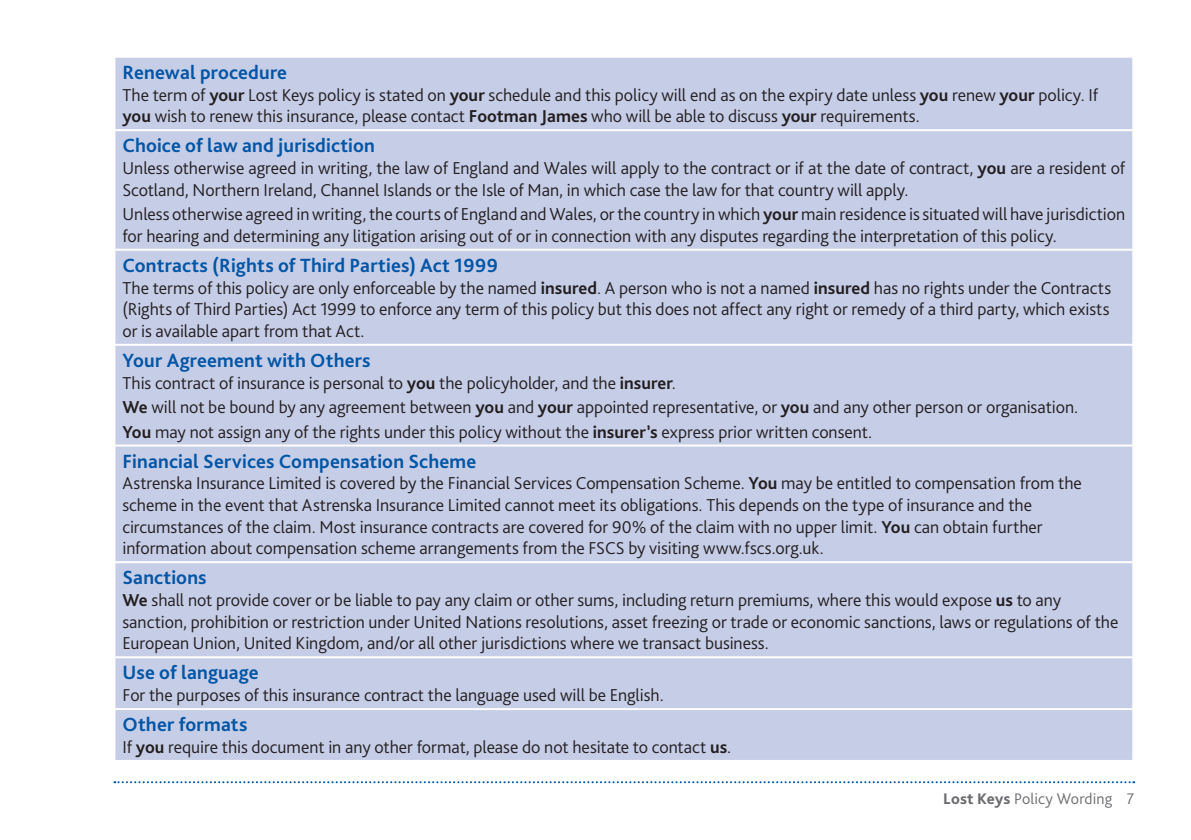
<style>
.page{position:relative;width:1191px;height:840px;background:#fff}
.page>*{position:absolute;margin:0;border:0;box-sizing:border-box;transform-origin:0 0}
.t1{font:700 20px "Bliss Pro";letter-spacing:.01em;color:#0155a5}
.t2{font:300 18px/21.6px "Bliss Pro";color:#231f20}
.t3{font:300 16px "Bliss Pro";letter-spacing:.01em;color:#6c6d70}
.s1{font-weight:700}
.s2{font-weight:800}
</style>
<div class="page">
<svg style="left:114px;top:781px;width:1020px;height:1px"></svg>
<div style="left:115px;top:58px;width:1017px;height:701px;background:#c6cde7"></div>
<hr style="left:113px;top:129px;width:1021px;height:2px;background:#fff">
<hr style="left:113px;top:248px;width:1021px;height:2px;background:#fff">
<hr style="left:113px;top:343px;width:1021px;height:2px;background:#fff">
<hr style="left:113px;top:444px;width:1021px;height:2px;background:#fff">
<hr style="left:113px;top:561px;width:1021px;height:2px;background:#fff">
<hr style="left:113px;top:656px;width:1021px;height:2px;background:#fff">
<hr style="left:113px;top:707px;width:1021px;height:2px;background:#fff">
<p class="t1" style="left:122px;top:60px;width:166px">Renewal procedure</p>
<p class="t2" style="left:122px;top:83px;width:977px">The term of <span class="s1">your</span> Lost Keys policy is stated on <span class="s1">your</span> schedule and this policy will end as on the expiry date unless <span class="s1">you</span> renew <span class="s1">your</span> policy. If <span class="s1">you</span> wish to renew this insurance, please contact <span class="s1">Footman James</span> who will be able to discuss <span class="s1">your</span> requirements.</p>
<p class="t1" style="left:122px;top:133px;width:254px">Choice of law and jurisdiction</p>
<p class="t2" style="left:122px;top:157px;width:1004px">Unless otherwise agreed in writing, the law of England and Wales will apply to the contract or if at the date of contract, <span class="s1">you</span> are a resident of<br>Scotland, Northern Ireland, Channel Islands or the Isle of Man, in which case the law for that country will apply.</p>
<p class="t2" style="left:122px;top:203px;width:1004px">Unless otherwise agreed in writing, the courts of England and Wales, or the country in which <span class="s1">your</span> main residence is situated will have jurisdiction for hearing and determining any litigation arising out of or in connection with any disputes regarding the interpretation of this policy.</p>
<p class="t1" style="left:122px;top:253px;width:377px">Contracts (Rights of Third Parties) Act 1999</p>
<p class="t2" style="left:122px;top:276px;width:990px;text-align:justify">The terms of this policy are only enforceable by the named <span class="s1">insured</span>. A person who is not a named <span class="s1">insured</span> has no rights under the Contracts (Rights of Third Parties) Act 1999 to enforce any term of this policy but this does not affect any right or remedy of a third party, which exists or is available apart from that Act.</p>
<p class="t1" style="left:122px;top:348px;width:250px">Your Agreement with Others</p>
<p class="t2" style="left:122px;top:371px;width:555px">This contract of insurance is personal to <span class="s1">you</span> the policyholder, and the <span class="s1">insurer</span>.</p>
<p class="t2" style="left:122px;top:395px;width:957px"><span class="s1">We</span> will not be bound by any agreement between <span class="s1">you</span> and <span class="s1">your</span> appointed representative, or <span class="s1">you</span> and any other person or organisation.</p>
<p class="t2" style="left:122px;top:420px;width:751px"><span class="s1">You</span> may not assign any of the rights under this policy without the <span class="s1">insurer’s</span> express prior written consent.</p>
<p class="t1" style="left:122px;top:448px;width:355px">Financial Services Compensation Scheme</p>
<p class="t2" style="left:122px;top:472px;width:961px">Astrenska Insurance Limited is covered by the Financial Services Compensation Scheme. <span class="s1">You</span> may be entitled to compensation from the scheme in the event that Astrenska Insurance Limited cannot meet its obligations. This depends on the type of insurance and the circumstances of the claim. Most insurance contracts are covered for 90% of the claim with no upper limit. <span class="s1">You</span> can obtain further information about compensation scheme arrangements from the FSCS by visiting www.fscs.org.uk.</p>
<p class="t1" style="left:122px;top:565px;width:86px">Sanctions</p>
<p class="t2" style="left:122px;top:588px;width:997px"><span class="s1">We</span> shall not provide cover or be liable to pay any claim or other sums, including return premiums, where this would expose <span class="s1">us</span> to any sanction, prohibition or restriction under United Nations resolutions, asset freezing or trade or economic sanctions, laws or regulations of the<br>European Union, United Kingdom, and/or all other jurisdictions where we transact business.</p>
<p class="t1" style="left:122px;top:660px;width:138px">Use of language</p>
<p class="t2" style="left:122px;top:683px;width:543px">For the purposes of this insurance contract the language used will be English.</p>
<p class="t1" style="left:122px;top:711px;width:127px">Other formats</p>
<p class="t2" style="left:122px;top:735px;width:610px">If <span class="s1">you</span> require this document in any other format, please do not hesitate to contact <span class="s1">us</span>.</p>
<p class="t3" style="left:943px;top:788px;width:192px"><span class="s2">Lost Keys</span> Policy Wording 7</p>
</div>
